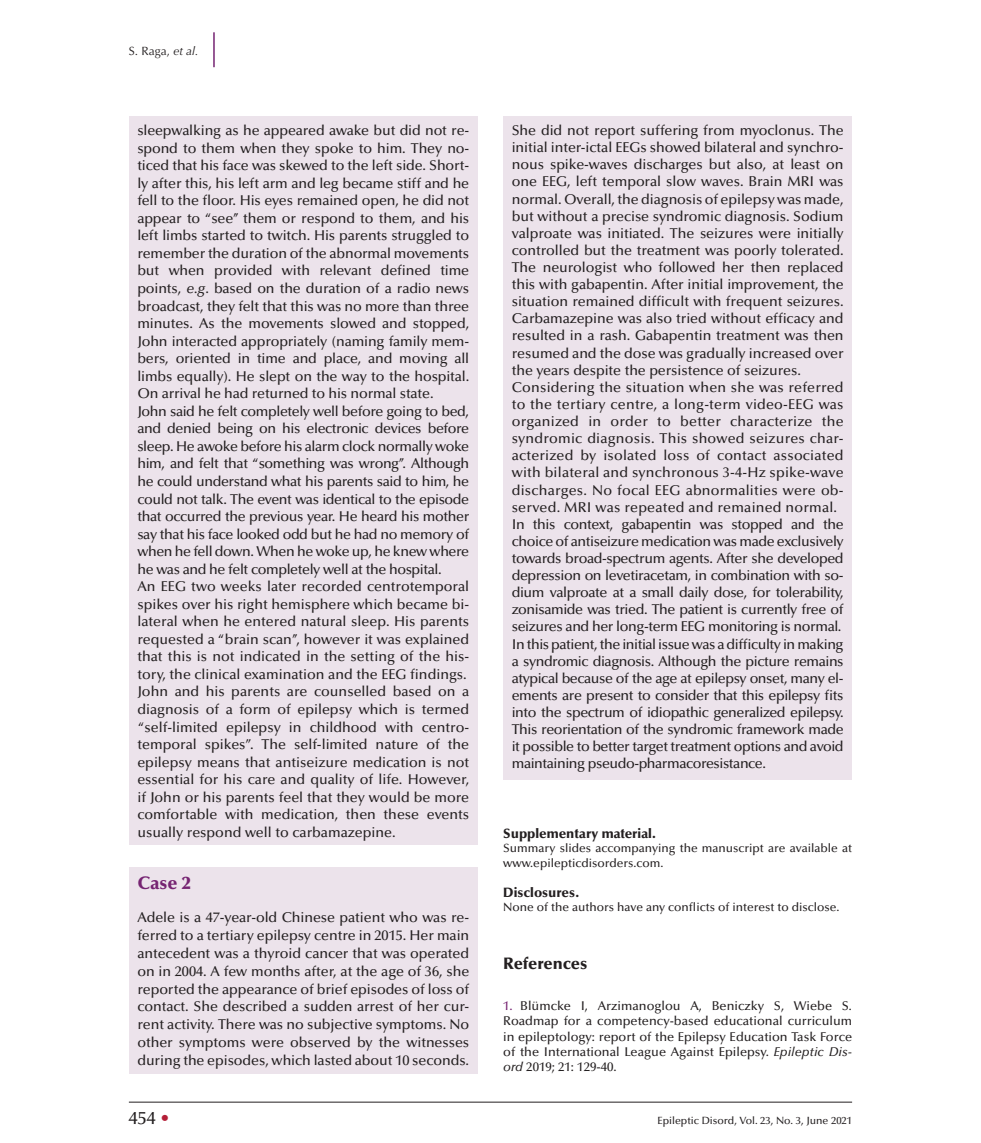
<style>
.page{position:relative;width:981px;height:1143px;background:#fff}
.page>*{position:absolute;margin:0;border:0;box-sizing:border-box;transform-origin:0 0}
.t1{font:900 18px "Optima LT Std";color:#762472}
.t2{font:500 18px "Optima LT Std";color:#231f20}
.t3{font:900 16.5px "Optima LT Std";color:#231f20}
.t4{font:500 14.25px/17.5px "Optima LT Std";letter-spacing:-.01em;color:#231f20}
.t5{font:900 13.5px "Optima LT Std";color:#231f20}
.t6{font:500 12.75px/15.3px "Optima LT Std";color:#231f20;text-align:justify}
.t7{font:500 12px/14.4px "Optima LT Std";color:#231f20}
.t8{font:12px "Optima LT Std";color:#231f20}
.t9{font:500 10.5px "Optima LT Std";color:#231f20}
.s1{font-style:italic}
.s2{color:#b41e37}
.s3{color:#762472}
</style>
<div class="page">
<hr style="left:129px;top:1101px;width:723px;height:1px;background:#231f20">
<hr style="left:213px;top:32px;width:2px;height:35px;background:#762472">
<div style="left:503px;top:116px;width:349px;height:663px;background:#ece3eb"></div>
<div style="left:129px;top:116px;width:348px;height:728px;background:#ece3eb"></div>
<div style="left:129px;top:867px;width:348px;height:206px;background:#ece3eb"></div>
<p class="t8" style="left:129px;top:44px;width:71px">S. Raga, <span class="s1">et al.</span></p>
<p class="t4" style="left:137px;top:122px;width:333px">sleepwalking as he appeared awake but did not re&shy;spond to them when they spoke to him. They no&shy;ticed that his face was skewed to the left side. Short&shy;ly after this, his left arm and leg became stiff and he fell to the floor. His eyes remained open, he did not appear to “see’’ them or respond to them, and his left limbs started to twitch. His parents struggled to remember the duration of the abnormal movements but when provided with relevant defined time points, <span class="s1">e.g</span>. based on the duration of a radio news broadcast, they felt that this was no more than three minutes. As the movements slowed and stopped, John interacted appropriately (naming family mem&shy;bers, oriented in time and place, and moving all limbs equally). He slept on the way to the hospital.<br>On arrival he had returned to his normal state.<br>John said he felt completely well before going to bed, and denied being on his electronic devices before sleep. He awoke before his alarm clock normally woke him, and felt that “something was wrong’’. Although he could understand what his parents said to him, he could not talk. The event was identical to the episode that occurred the previous year. He heard his mother say that his face looked odd but he had no memory of when he fell down. When he woke up, he knew where he was and he felt completely well at the hospital.<br>An EEG two weeks later recorded centrotemporal spikes over his right hemisphere which became bi&shy;lateral when he entered natural sleep. His parents requested a “brain scan’’, however it was explained that this is not indicated in the setting of the his&shy;tory, the clinical examination and the EEG findings.<br>John and his parents are counselled based on a diagnosis of a form of epilepsy which is termed “self-limited epilepsy in childhood with centro&shy;temporal spikes’’. The self-limited nature of the epilepsy means that antiseizure medication is not essential for his care and quality of life. However, if John or his parents feel that they would be more comfortable with medication, then these events usually respond well to carbamazepine.</p>
<p class="t1" style="left:137px;top:872px;width:55px">Case 2</p>
<p class="t4" style="left:137px;top:908px;width:333px;text-align:justify">Adele is a 47-year-old Chinese patient who was re&shy;ferred to a tertiary epilepsy centre in 2015. Her main antecedent was a thyroid cancer that was operated on in 2004. A few months after, at the age of 36, she reported the appearance of brief episodes of loss of contact. She described a sudden arrest of her cur&shy;rent activity. There was no subjective symptoms. No other symptoms were observed by the witnesses during the episodes, which lasted about 10 seconds.</p>
<p class="t2" style="left:129px;top:1107px;width:42px">454 <span class="s2">•</span></p>
<p class="t4" style="left:511px;top:122px;width:333px;line-height:17.1px">She did not report suffering from myoclonus. The initial inter-ictal EEGs showed bilateral and synchro&shy;nous spike-waves discharges but also, at least on one EEG, left temporal slow waves. Brain MRI was normal. Overall, the diagnosis of epilepsy was made, but without a precise syndromic diagnosis. Sodium valproate was initiated. The seizures were initially controlled but the treatment was poorly tolerated.<br>The neurologist who followed her then replaced this with gabapentin. After initial improvement, the situation remained difficult with frequent seizures.<br>Carbamazepine was also tried without efficacy and resulted in a rash. Gabapentin treatment was then resumed and the dose was gradually increased over the years despite the persistence of seizures.<br>Considering the situation when she was referred to the tertiary centre, a long-term video-EEG was organized in order to better characterize the syndromic diagnosis. This showed seizures char&shy;acterized by isolated loss of contact associated with bilateral and synchronous 3-4-Hz spike-wave discharges. No focal EEG abnormalities were ob&shy;served. MRI was repeated and remained normal.<br>In this context, gabapentin was stopped and the choice of antiseizure medication was made exclusively towards broad-spectrum agents. After she developed depression on levetiracetam, in combination with so&shy;dium valproate at a small daily dose, for tolerability, zonisamide was tried. The patient is currently free of seizures and her long-term EEG monitoring is normal.<br>In this patient, the initial issue was a difficulty in making a syndromic diagnosis. Although the picture remains atypical because of the age at epilepsy onset, many el&shy;ements are present to consider that this epilepsy fits into the spectrum of idiopathic generalized epilepsy.<br>This reorientation of the syndromic framework made it possible to better target treatment options and avoid maintaining pseudo-pharmacoresistance.</p>
<p class="t5" style="left:503px;top:825px;width:155px">Supplementary material.</p>
<p class="t7" style="left:503px;top:841px;width:350px">Summary slides accompanying the manuscript are available at www.epilepticdisorders.com.</p>
<p class="t5" style="left:503px;top:883px;width:78px">Disclosures.</p>
<p class="t7" style="left:503px;top:899px;width:337px">None of the authors have any conflicts of interest to disclose.</p>
<p class="t3" style="left:503px;top:953px;width:86px">References</p>
<p class="t6" style="left:503px;top:997px;width:350px"><span class="s3">1.</span> Blümcke I, Arzimanoglou A, Beniczky S, Wiebe S<span class="s1">.<br></span>Roadmap for a competency-based educational curriculum in epileptology: report of the Epilepsy Education Task Force of the International League Against Epilepsy. <span class="s1">Epileptic Dis&shy;ord</span> 2019; 21: 129-40.</p>
<p class="t9" style="left:657px;top:1114px;width:196px">Epileptic Disord, Vol. 23, No. 3, June 2021</p>
</div>
